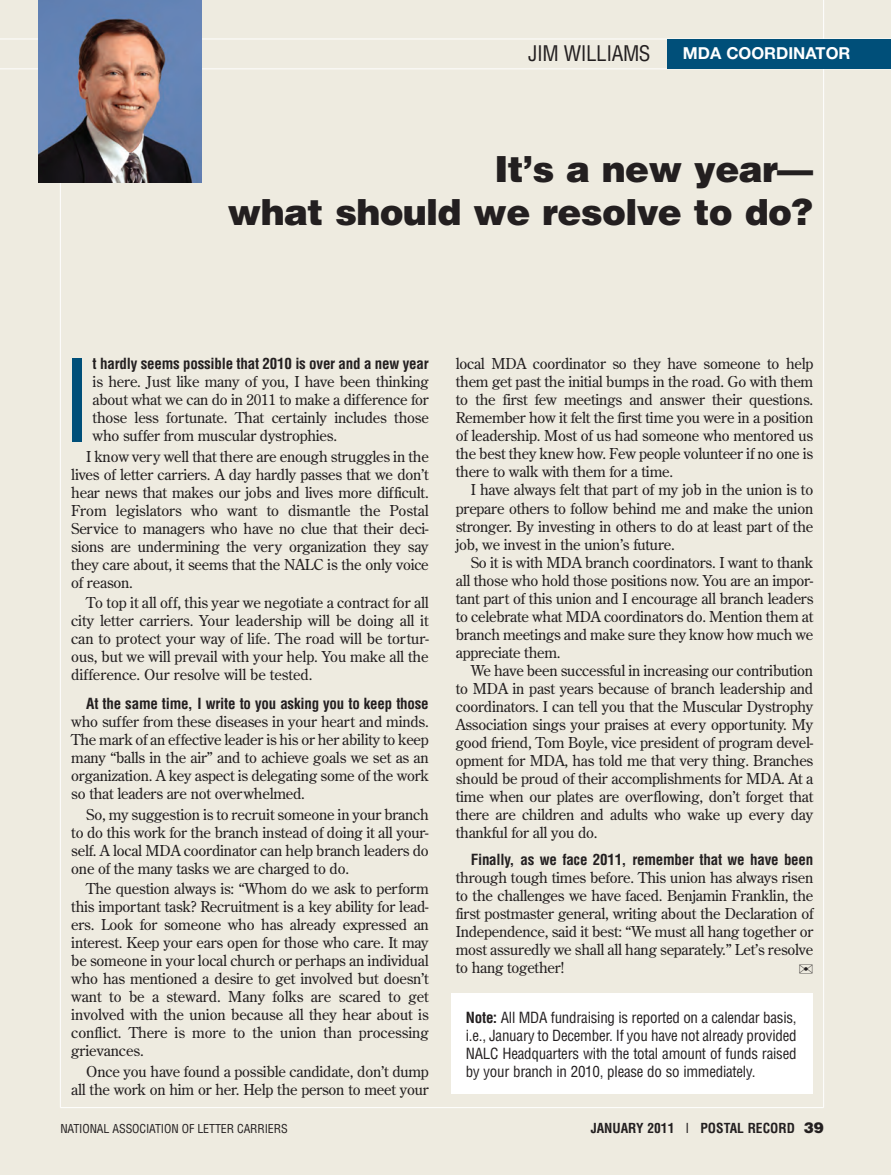
<style>
.page{position:relative;width:891px;height:1175px;background:#fff}
.page>*{position:absolute;margin:0;border:0;box-sizing:border-box;transform-origin:0 0}
.t1{font:condensed 110.85px "Helvetica";color:#004f79}
.t2{font:900 36px/43.2px "Helvetica";letter-spacing:-.02em;color:#231f20;text-align:right}
.t3{font:condensed 21px "Helvetica";letter-spacing:-.02em;color:#231f20}
.t4{font:700 16.5px "Helvetica Neue";color:#fff}
.t5{font:15px/18px "Century Old Style";letter-spacing:-.015em;color:#231f20;text-align:justify}
.t6{font:condensed 15px/18px "Helvetica";letter-spacing:-.015em;color:#231f20;text-align:justify}
.t7{font:700 condensed 15px "Helvetica";letter-spacing:-.015em;color:#231f20}
.t8{font:700 condensed 13.5px "Helvetica";color:#231f20}
.t9{font:condensed 12px "Helvetica";letter-spacing:-.01em;color:#231f20}
.s1{font-weight:700}
.s2{font-weight:400}
.s3{font-weight:900;font-stretch:normal;font-size:15px}
</style>
<div class="page">
<div style="left:0;top:0;width:891px;height:1174px;background:#eeebe0"></div>
<hr style="left:60px;top:1107px;width:764px;height:1px;background:#fff">
<hr style="left:60px;top:0;width:1px;height:1107px;background:#fff">
<hr style="left:823px;top:0;width:1px;height:1107px;background:#fff">
<hr style="left:0;top:68px;width:891px;height:1px;background:#fff">
<hr style="left:0;top:39px;width:891px;height:1px;background:#fff">
<div style="left:667px;top:39px;width:224px;height:29px;background:#004f79"></div>
<div style="left:451px;top:993px;width:362px;height:101px;background:#fff"></div>
<img style="left:38px;top:0;width:163px;height:183px">
<h3 class="t3" style="left:528px;top:42px;width:124px">JIM WILLIAMS</h3>
<p class="t4" style="left:683px;top:47px;width:169px">MDA COORDINATOR</p>
<h2 class="t2" style="left:228px;top:148px;width:587px">It’s a new year—<br>what should we resolve to do?</h2>
<h1 class="t1" style="left:62px;top:338px;width:32px">I</h1>
<p class="t7" style="left:93px;top:355px;width:338px">t hardly seems possible that 2010 is over and a new year</p>
<p class="t5" style="left:93px;top:373px;width:338px">is here. Just like many of you, I have been thinking about what we can do in 2011 to make a difference for those less fortunate. That certainly includes those who suffer from muscular dystrophies.</p>
<p class="t5" style="left:71px;top:447px;width:359px;text-indent:15px">I know very well that there are enough struggles in the lives of letter carriers. A day hardly passes that we don’t hear news that makes our jobs and lives more difficult.<br>From legislators who want to dismantle the Postal Service to managers who have no clue that their deci&shy;sions are undermining the very organization they say they care about, it seems that the NALC is the only voice of reason.</p>
<p class="t5" style="left:71px;top:594px;width:359px;text-indent:15px">To top it all off, this year we negotiate a contract for all city letter carriers. Your leadership will be doing all it can to protect your way of life. The road will be tortur&shy;ous, but we will prevail with your help. You make all the difference. Our resolve will be tested.</p>
<p class="t7" style="left:86px;top:695px;width:344px">At the same time, I write to you asking you to keep those</p>
<p class="t5" style="left:71px;top:713px;width:359px">who suffer from these diseases in your heart and minds.<br>The mark of an effective leader is his or her ability to keep many “balls in the air” and to achieve goals we set as an organization. A key aspect is delegating some of the work so that leaders are not overwhelmed.</p>
<p class="t5" style="left:71px;top:805px;width:359px;text-indent:15px">So, my suggestion is to recruit someone in your branch to do this work for the branch instead of doing it all your&shy;self. A local MDA coordinator can help branch leaders do one of the many tasks we are charged to do.</p>
<p class="t5" style="left:71px;top:880px;width:359px;text-indent:15px">The question always is: “Whom do we ask to perform this important task? Recruitment is a key ability for lead&shy;ers. Look for someone who has already expressed an interest. Keep your ears open for those who care. It may be someone in your local church or perhaps an individual who has mentioned a desire to get involved but doesn’t want to be a steward. Many folks are scared to get involved with the union because all they hear about is conflict. There is more to the union than processing grievances.</p>
<p class="t5" style="left:71px;top:1062px;width:359px;text-align:right">Once you have found a possible candidate, don’t dump all the work on him or her. Help the person to meet your</p>
<p class="t5" style="left:456px;top:355px;width:359px">local MDA coordinator so they have someone to help them get past the initial bumps in the road. Go with them to the first few meetings and answer their questions.<br>Remember how it felt the first time you were in a position of leadership. Most of us had someone who mentored us the best they knew how. Few people volunteer if no one is there to walk with them for a time.</p>
<p class="t5" style="left:456px;top:481px;width:359px;text-indent:15px">I have always felt that part of my job in the union is to prepare others to follow behind me and make the union stronger. By investing in others to do at least part of the job, we invest in the union’s future.</p>
<p class="t5" style="left:456px;top:553px;width:359px;text-indent:15px">So it is with MDA branch coordinators. I want to thank all those who hold those positions now. You are an impor&shy;tant part of this union and I encourage all branch leaders to celebrate what MDA coordinators do. Mention them at branch meetings and make sure they know how much we appreciate them.</p>
<p class="t5" style="left:456px;top:661px;width:359px;text-indent:15px">We have been successful in increasing our contribution to MDA in past years because of branch leadership and coordinators. I can tell you that the Muscular Dystrophy Association sings your praises at every opportunity. My good friend, Tom Boyle, vice president of program devel&shy;opment for MDA, has told me that very thing. Branches should be proud of their accomplishments for MDA. At a time when our plates are overflowing, don’t forget that there are children and adults who wake up every day thankful for all you do.</p>
<p class="t7" style="left:471px;top:850px;width:344px">Finally, as we face 2011, remember that we have been</p>
<p class="t5" style="left:456px;top:868px;width:359px">through tough times before. This union has always risen to the challenges we have faced. Benjamin Franklin, the first postmaster general, writing about the Declaration of Independence, said it best: “We must all hang together or most assuredly we shall all hang separately.” Let’s resolve to hang together!</p>
<p class="t6" style="left:466px;top:1008px;width:332px"><span class="s1">Note:</span> All MDA fundraising is reported on a calendar basis, i.e., January to December. If you have not already provided NALC Headquarters with the total amount of funds raised by your branch in 2010, please do so immediately.</p>
<p class="t9" style="left:60px;top:1121px;width:229px">NATIONAL ASSOCIATION OF LETTER CARRIERS</p>
<p class="t8" style="left:591px;top:1120px;width:235px">JANUARY 2011 <span class="s2">I</span> POSTAL RECORD <span class="s3">39</span></p>
</div>
